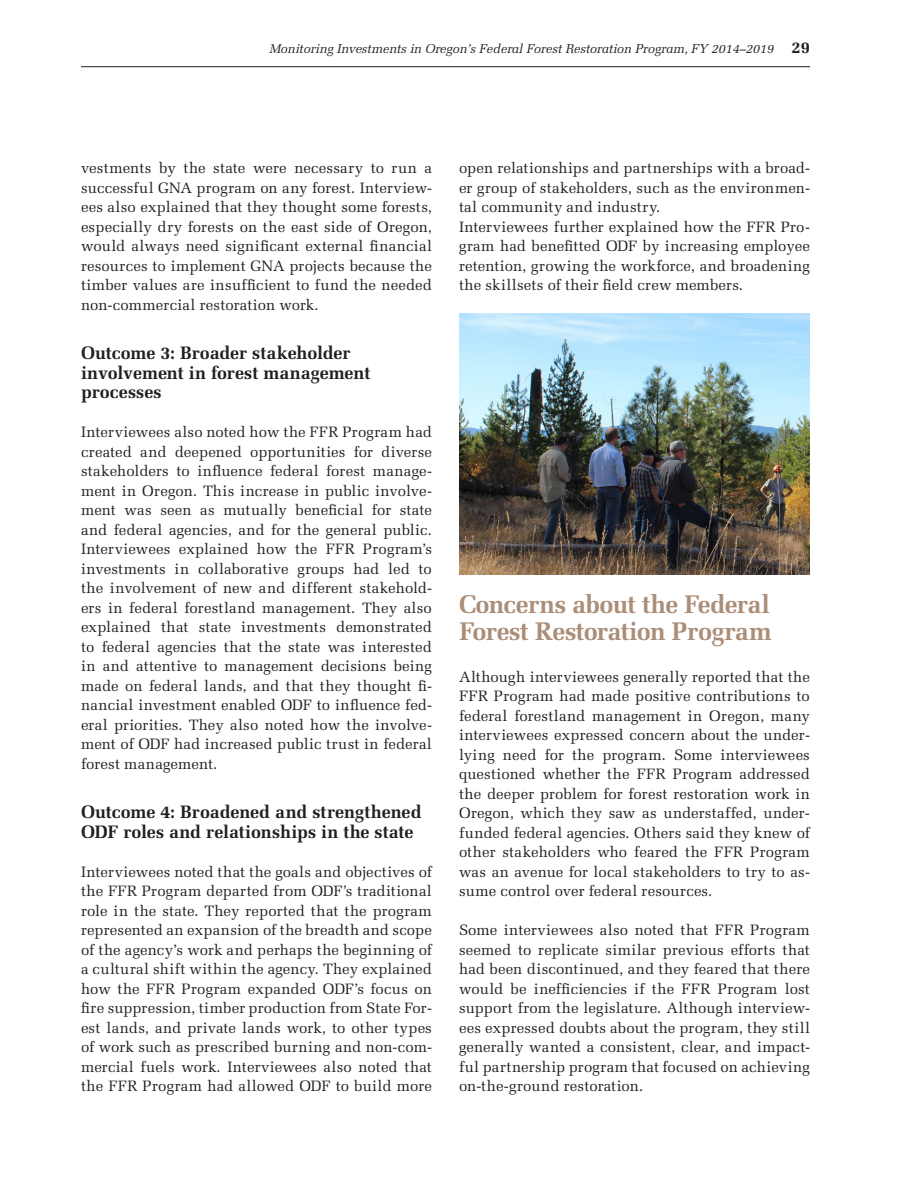
<style>
.page{position:relative;width:918px;height:1188px;background:#fff}
.page>*{position:absolute;margin:0;border:0;box-sizing:border-box;transform-origin:0 0}
.t1{font:700 25.5px/27px "Melior";letter-spacing:-.025em;color:#ab8e78}
.t2{font:700 18px/19.5px "Melior";color:#231f20}
.t3{font:15px/19.5px "Melior";letter-spacing:.01em;color:#231f20;text-align:justify}
.t4{font:italic 12.75px "Melior";letter-spacing:-.005em;color:#231f20}
.s1{font-weight:700;font-style:normal;font-size:16.5px}
</style>
<div class="page">
<hr style="left:81px;top:66px;width:729px;height:1px;background:#231f20">
<img style="left:459px;top:313px;width:351px;height:262px">
<p class="t4" style="left:269px;top:41px;width:542px">Monitoring Investments in Oregon’s Federal Forest Restoration Program, FY 2014–2019 <span class="s1">29</span></p>
<p class="t3" style="left:81px;top:158px;width:352px">vestments by the state were necessary to run a successful GNA program on any forest. Interview&shy;ees also explained that they thought some forests, especially dry forests on the east side of Oregon, would always need significant external financial resources to implement GNA projects because the timber values are insufficient to fund the needed non-commercial restoration work.</p>
<p class="t2" style="left:81px;top:343px;width:291px">Outcome 3: Broader stakeholder involvement in forest management processes</p>
<p class="t3" style="left:81px;top:422px;width:353px">Interviewees also noted how the FFR Program had created and deepened opportunities for diverse stakeholders to influence federal forest manage&shy;ment in Oregon. This increase in public involve&shy;ment was seen as mutually beneficial for state and federal agencies, and for the general public.<br>Interviewees explained how the FFR Program’s investments in collaborative groups had led to the involvement of new and different stakehold&shy;ers in federal forestland management. They also explained that state investments demonstrated to federal agencies that the state was interested in and attentive to management decisions being made on federal lands, and that they thought fi&shy;nancial investment enabled ODF to influence fed&shy;eral priorities. They also noted how the involve&shy;ment of ODF had increased public trust in federal forest management.</p>
<p class="t2" style="left:81px;top:802px;width:342px">Outcome 4: Broadened and strengthened<br>ODF roles and relationships in the state</p>
<p class="t3" style="left:81px;top:862px;width:353px">Interviewees noted that the goals and objectives of the FFR Program departed from ODF’s traditional role in the state. They reported that the program represented an expansion of the breadth and scope of the agency’s work and perhaps the beginning of a cultural shift within the agency. They explained how the FFR Program expanded ODF’s focus on fire suppression, timber production from State For&shy;est lands, and private lands work, to other types of work such as prescribed burning and non-com&shy;mercial fuels work. Interviewees also noted that the FFR Program had allowed ODF to build more</p>
<p class="t3" style="left:459px;top:158px;width:352px;text-align:left">open relationships and partnerships with a broad&shy;er group of stakeholders, such as the environmen&shy;tal community and industry.<br>Interviewees further explained how the FFR Pro&shy;gram had benefitted ODF by increasing employee retention, growing the workforce, and broadening the skillsets of their field crew members.</p>
<h1 class="t1" style="left:459px;top:590px;width:314px">Concerns about the Federal<br>Forest Restoration Program</h1>
<p class="t3" style="left:459px;top:667px;width:353px">Although interviewees generally reported that the FFR Program had made positive contributions to federal forestland management in Oregon, many interviewees expressed concern about the under&shy;lying need for the program. Some interviewees questioned whether the FFR Program addressed the deeper problem for forest restoration work in Oregon, which they saw as understaffed, under&shy;funded federal agencies. Others said they knew of other stakeholders who feared the FFR Program was an avenue for local stakeholders to try to as&shy;sume control over federal resources.</p>
<p class="t3" style="left:459px;top:920px;width:353px">Some interviewees also noted that FFR Program seemed to replicate similar previous efforts that had been discontinued, and they feared that there would be inefficiencies if the FFR Program lost support from the legislature. Although interview&shy;ees expressed doubts about the program, they still generally wanted a consistent, clear, and impact&shy;ful partnership program that focused on achieving on-the-ground restoration.</p>
</div>
